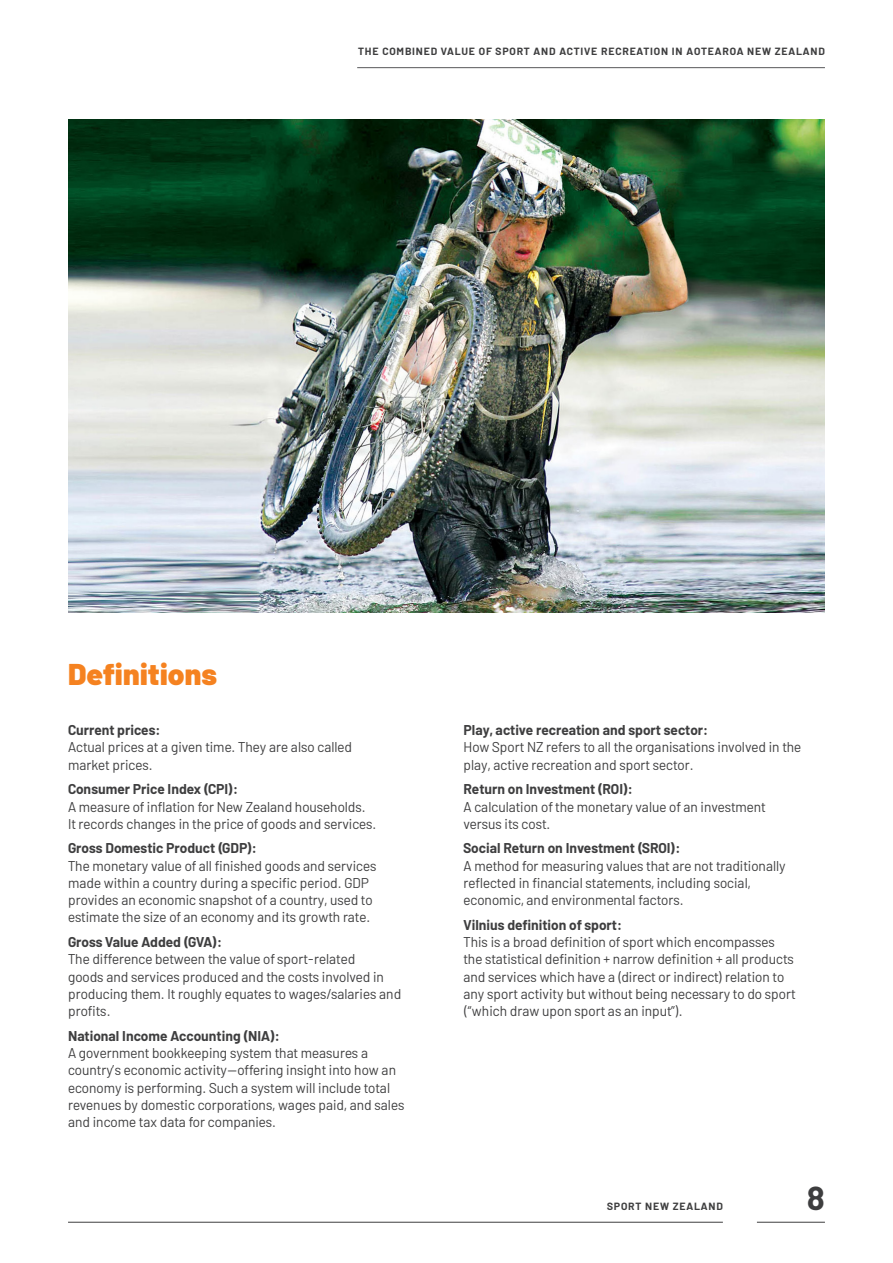
<style>
.page{position:relative;width:893px;height:1263px;background:#fff}
.page>*{position:absolute;margin:0;border:0;box-sizing:border-box;transform-origin:0 0}
.t1{font:700 33px "Barlow";color:#3e3e3f}
.Barlow_Main_Head_Orange{font:900 30px "Barlow";letter-spacing:.005em;color:#f58220}
.Barlow_Text{font:14.25px/17.2px "Barlow";color:#3e3e3f}
.t2{font:700 10.5px "Barlow";letter-spacing:.08em;color:#3e3e3f}
.s1{font-weight:700}
</style>
<div class="page">
<img style="left:68px;top:119px;width:757px;height:493px">
<hr style="left:68px;top:1222px;width:655px;height:1px;background:#3e3e3f">
<hr style="left:757px;top:1222px;width:68px;height:1px;background:#3e3e3f">
<hr style="left:357px;top:67px;width:468px;height:1px;background:#57585a">
<p class="t2" style="left:358px;top:44px;width:468px">THE COMBINED VALUE OF SPORT AND ACTIVE RECREATION IN AOTEAROA NEW ZEALAND</p>
<p class="Barlow_Main_Head_Orange" style="left:68px;top:651px;width:151px">Definitions</p>
<p class="Barlow_Text" style="left:68px;top:720px;width:286px"><span class="s1">Current prices:<br></span>Actual prices at a given time. They are also called market prices.</p>
<p class="Barlow_Text" style="left:68px;top:779px;width:310px"><span class="s1">Consumer Price Index (CPI):<br></span>A measure of inflation for New Zealand households.<br>It records changes in the price of goods and services.</p>
<p class="Barlow_Text" style="left:68px;top:838px;width:310px"><span class="s1">Gross Domestic Product (GDP):<br></span>The monetary value of all finished goods and services made within a country during a specific period. GDP provides an economic snapshot of a country, used to estimate the size of an economy and its growth rate.</p>
<p class="Barlow_Text" style="left:68px;top:932px;width:335px"><span class="s1">Gross Value Added (GVA):<br></span>The difference between the value of sport-related<br>goods and services produced and the costs involved in producing them. It roughly equates to wages/salaries and profits.</p>
<p class="Barlow_Text" style="left:68px;top:1026px;width:338px"><span class="s1">National Income Accounting (NIA):<br></span>A government bookkeeping system that measures a country’s economic activity—offering insight into how an economy is performing. Such a system will include total revenues by domestic corporations, wages paid, and sales and income tax data for companies.</p>
<p class="Barlow_Text" style="left:463px;top:720px;width:339px"><span class="s1">Play, active recreation and sport sector:<br></span>How Sport NZ refers to all the organisations involved in the play, active recreation and sport sector.</p>
<p class="Barlow_Text" style="left:463px;top:779px;width:304px"><span class="s1">Return on Investment (ROI):<br></span>A calculation of the monetary value of an investment versus its cost.</p>
<p class="Barlow_Text" style="left:463px;top:838px;width:324px"><span class="s1">Social Return on Investment (SROI):<br></span>A method for measuring values that are not traditionally reflected in financial statements, including social, economic, and environmental factors.</p>
<p class="Barlow_Text" style="left:463px;top:915px;width:334px"><span class="s1">Vilnius definition of sport:<br></span>This is a broad definition of sport which encompasses the statistical definition + narrow definition + all products and services which have a (direct or indirect) relation to any sport activity but without being necessary to do sport (“which draw upon sport as an input”).</p>
<p class="t2" style="left:607px;top:1198px;width:117px">SPORT NEW ZEALAND</p>
<h1 class="t1" style="left:807px;top:1173px;width:20px">8</h1>
</div>
